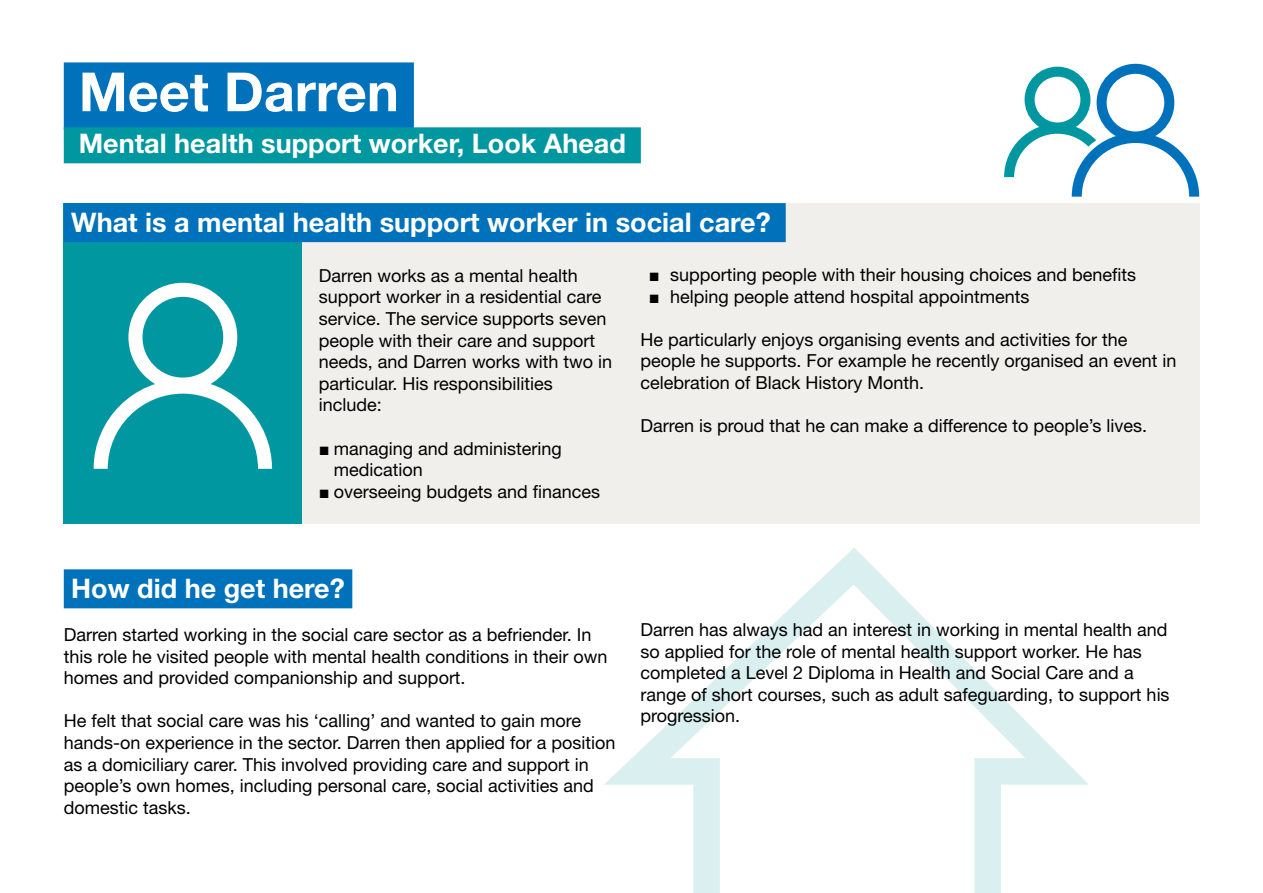
<style>
.page{position:relative;width:1263px;height:893px;background:#fff}
.page>*{position:absolute;margin:0;border:0;box-sizing:border-box;transform-origin:0 0}
.t1{font:700 54px "Helvetica Neue LT Std";color:#fff}
.t2{font:700 27px "Helvetica Neue LT Std";color:#fff}
.t3{font:18px/21.6px "Helvetica Neue LT Std";color:#000}
.s1{font-family:"Arial"}
</style>
<div class="page">
<svg style="left:604px;top:548px;width:485px;height:345px"></svg>
<div style="left:64px;top:203px;width:1135px;height:321px;background:#f1efeb"></div>
<div style="left:64px;top:62px;width:350px;height:68px;background:#0071bb"></div>
<div style="left:64px;top:127px;width:577px;height:36px;background:#0097a0"></div>
<div style="left:64px;top:203px;width:238px;height:321px;background:#0097a0"></div>
<div style="left:64px;top:569px;width:288px;height:39px;background:#0071bb"></div>
<svg style="left:1004px;top:64px;width:195px;height:133px"></svg>
<svg style="left:94px;top:283px;width:178px;height:186px"></svg>
<div style="left:64px;top:203px;width:722px;height:39px;background:#0071bb"></div>
<h1 class="t1" style="left:79px;top:59px;width:322px">Meet Darren</h1>
<h2 class="t2" style="left:79px;top:127px;width:548px">Mental health support worker, Look Ahead</h2>
<h2 class="t2" style="left:71px;top:205px;width:701px">What is a mental health support worker in social care?</h2>
<p class="t3" style="left:319px;top:264px;width:295px">Darren works as a mental health support worker in a residential care service. The service supports seven people with their care and support needs, and Darren works with two in particular. His responsibilities include:</p>
<p class="t3" style="left:334px;top:437px;width:230px;text-indent:-15px"><span class="s1">■</span> managing and administering medication</p>
<p class="t3" style="left:319px;top:480px;width:283px"><span class="s1">■</span> overseeing budgets and finances</p>
<p class="t3" style="left:649px;top:264px;width:489px"><span class="s1">■</span> supporting people with their housing choices and benefits</p>
<p class="t3" style="left:649px;top:285px;width:382px"><span class="s1">■</span> helping people attend hospital appointments</p>
<p class="t3" style="left:640px;top:328px;width:537px">He particularly enjoys organising events and activities for the people he supports. For example he recently organised an event in celebration of Black History Month.</p>
<p class="t3" style="left:640px;top:415px;width:508px">Darren is proud that he can make a difference to people’s lives.</p>
<h2 class="t2" style="left:71px;top:571px;width:275px">How did he get here?</h2>
<p class="t3" style="left:64px;top:624px;width:545px">Darren started working in the social care sector as a befriender. In this role he visited people with mental health conditions in their own homes and provided companionship and support.</p>
<p class="t3" style="left:64px;top:710px;width:553px">He felt that social care was his ‘calling’ and wanted to gain more hands-on experience in the sector. Darren then applied for a position as a domiciliary carer. This involved providing care and support in people’s own homes, including personal care, social activities and domestic tasks.</p>
<p class="t3" style="left:640px;top:618px;width:531px">Darren has always had an interest in working in mental health and so applied for the role of mental health support worker. He has completed a Level 2 Diploma in Health and Social Care and a range of short courses, such as adult safeguarding, to support his progression.</p>
</div>
